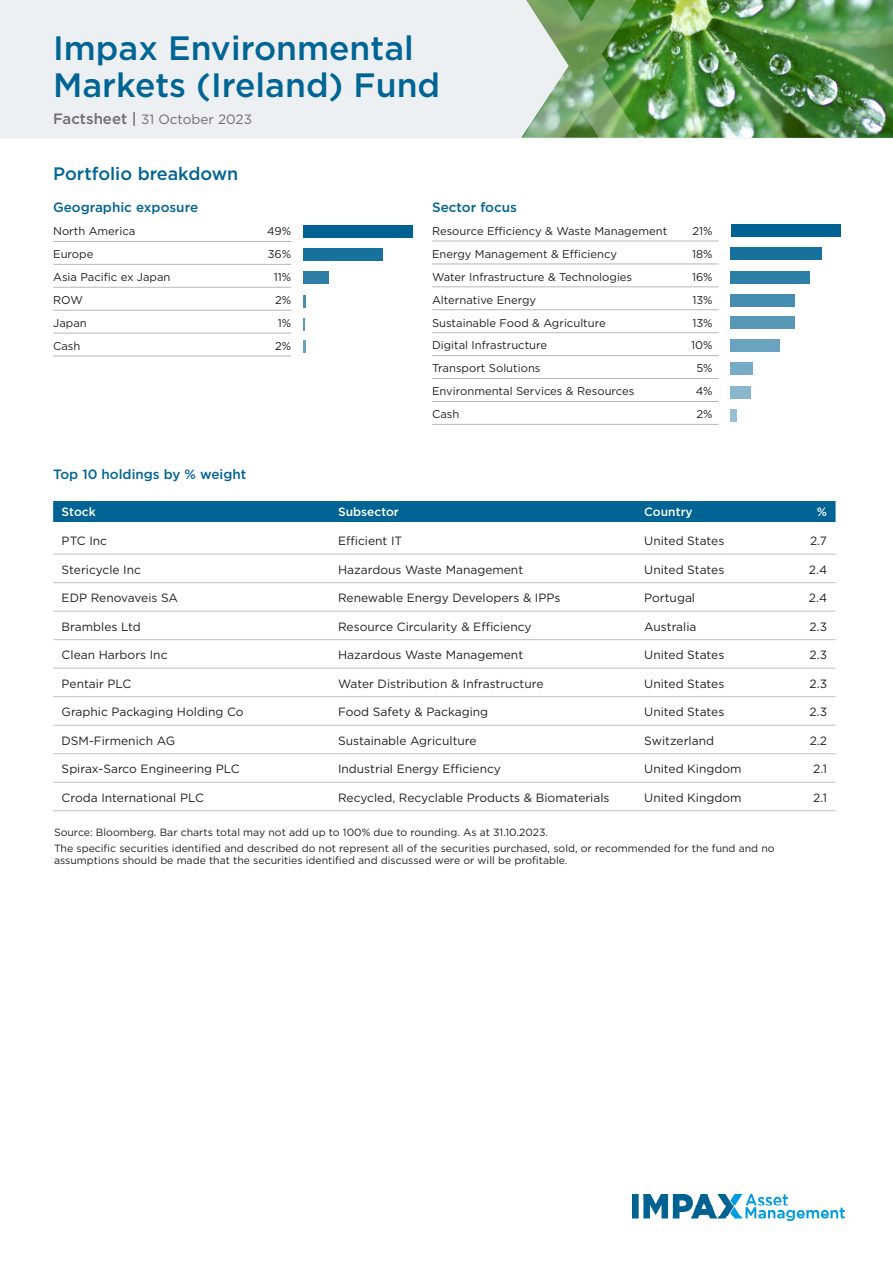
<style>
.page{position:relative;width:893px;height:1263px;background:#fff}
.page>*{position:absolute;margin:0;border:0;box-sizing:border-box;transform-origin:0 0}
.t1{font:500 33.75px/36.9px "Gotham";color:#006494}
.t2{font:500 18px "Gotham";color:#006494}
.t3{font:500 13.5px "Gotham";color:#006494}
.t4{font:13.5px "Gotham";color:#6c6d70}
.t5{font:12px "Gotham";color:#231f20}
.t6{font:500 12px "Gotham";color:#fff}
.t7{font:11.25px "Gotham";color:#231f20}
.t8{font:10.5px/16.2px "Gotham";color:#231f20}
.s1{font-weight:500;font-size:15px}
</style>
<div class="page">
<img style="left:632px;top:1195px;width:212px;height:26px">
<div style="left:53px;top:501px;width:783px;height:21px;background:#006494"></div>
<hr style="left:53px;top:554px;width:783px;height:1px;background:#c1c0c0">
<hr style="left:53px;top:582px;width:783px;height:1px;background:#c1c0c0">
<hr style="left:53px;top:611px;width:783px;height:1px;background:#c1c0c0">
<hr style="left:53px;top:639px;width:783px;height:1px;background:#c1c0c0">
<hr style="left:53px;top:668px;width:783px;height:1px;background:#c1c0c0">
<hr style="left:53px;top:696px;width:783px;height:1px;background:#c1c0c0">
<hr style="left:53px;top:725px;width:783px;height:1px;background:#c1c0c0">
<hr style="left:53px;top:753px;width:783px;height:1px;background:#c1c0c0">
<hr style="left:53px;top:782px;width:783px;height:1px;background:#c1c0c0">
<hr style="left:53px;top:810px;width:783px;height:1px;background:#c1c0c0">
<hr style="left:53px;top:241px;width:238px;height:1px;background:#b7b8bb">
<hr style="left:53px;top:264px;width:238px;height:1px;background:#b7b8bb">
<hr style="left:53px;top:287px;width:238px;height:1px;background:#b7b8bb">
<hr style="left:53px;top:310px;width:238px;height:1px;background:#b7b8bb">
<hr style="left:53px;top:333px;width:238px;height:1px;background:#b7b8bb">
<hr style="left:53px;top:356px;width:238px;height:1px;background:#b7b8bb">
<div style="left:303px;top:225px;width:110px;height:13px;background:#006293"></div>
<div style="left:303px;top:248px;width:80px;height:13px;background:#17719d"></div>
<div style="left:303px;top:271px;width:25px;height:13px;background:#2e7fa7"></div>
<svg style="left:303px;top:295px;width:3px;height:13px"></svg>
<svg style="left:303px;top:318px;width:1px;height:12px"></svg>
<svg style="left:303px;top:340px;width:3px;height:13px"></svg>
<div style="left:0;top:0;width:893px;height:139px;background:#edf0f2"></div>
<img style="left:521px;top:0;width:372px;height:138px">
<img style="left:522px;top:0;width:118px;height:138px">
<hr style="left:432px;top:241px;width:287px;height:1px;background:#b7b8bb">
<hr style="left:432px;top:264px;width:287px;height:1px;background:#b7b8bb">
<hr style="left:432px;top:287px;width:287px;height:1px;background:#b7b8bb">
<hr style="left:432px;top:309px;width:287px;height:1px;background:#b7b8bb">
<hr style="left:432px;top:332px;width:287px;height:1px;background:#b7b8bb">
<hr style="left:432px;top:355px;width:287px;height:1px;background:#b7b8bb">
<hr style="left:432px;top:378px;width:287px;height:1px;background:#b7b8bb">
<hr style="left:432px;top:401px;width:287px;height:1px;background:#b7b8bb">
<hr style="left:432px;top:424px;width:287px;height:1px;background:#b7b8bb">
<div style="left:730px;top:224px;width:110px;height:13px;background:#006293"></div>
<div style="left:730px;top:247px;width:91px;height:13px;background:#17719d"></div>
<div style="left:730px;top:271px;width:80px;height:13px;background:#2e7fa7"></div>
<div style="left:730px;top:294px;width:65px;height:12px;background:#458db1"></div>
<div style="left:730px;top:316px;width:65px;height:13px;background:#5798b8"></div>
<div style="left:730px;top:339px;width:50px;height:13px;background:#69a3c0"></div>
<div style="left:730px;top:362px;width:23px;height:13px;background:#78acc6"></div>
<div style="left:730px;top:386px;width:21px;height:13px;background:#88b6cd"></div>
<div style="left:730px;top:409px;width:7px;height:12px;background:#97bfd3"></div>
<h1 class="t1" style="left:53px;top:29px;width:389px">Impax Environmental<br>Markets (Ireland) Fund</h1>
<p class="t4" style="left:53px;top:110px;width:200px"><span class="s1">Factsheet |</span> 31 October 2023</p>
<h2 class="t2" style="left:53px;top:162px;width:187px">Portfolio breakdown</h2>
<p class="t3" style="left:53px;top:199px;width:147px">Geographic exposure</p>
<p class="t7" style="left:53px;top:224px;width:84px">North America</p>
<p class="t7" style="left:267px;top:224px;width:26px">49%</p>
<p class="t7" style="left:53px;top:247px;width:42px">Europe</p>
<p class="t7" style="left:268px;top:247px;width:25px">36%</p>
<p class="t7" style="left:53px;top:270px;width:119px">Asia Pacific ex Japan</p>
<p class="t7" style="left:274px;top:270px;width:19px">11%</p>
<p class="t7" style="left:53px;top:293px;width:31px">ROW</p>
<p class="t7" style="left:275px;top:293px;width:18px">2%</p>
<p class="t7" style="left:53px;top:316px;width:35px">Japan</p>
<p class="t7" style="left:278px;top:316px;width:15px">1%</p>
<p class="t7" style="left:53px;top:339px;width:29px">Cash</p>
<p class="t7" style="left:275px;top:339px;width:18px">2%</p>
<p class="t3" style="left:53px;top:465px;width:195px">Top 10 holdings by % weight</p>
<p class="t3" style="left:432px;top:198px;width:86px">Sector focus</p>
<p class="t7" style="left:432px;top:224px;width:237px">Resource Efficiency &amp; Waste Management</p>
<p class="t7" style="left:692px;top:224px;width:22px">21%</p>
<p class="t7" style="left:432px;top:247px;width:186px">Energy Management &amp; Efficiency</p>
<p class="t7" style="left:692px;top:247px;width:22px">18%</p>
<p class="t7" style="left:432px;top:269px;width:202px">Water Infrastructure &amp; Technologies</p>
<p class="t7" style="left:692px;top:269px;width:22px">16%</p>
<p class="t7" style="left:432px;top:292px;width:106px">Alternative Energy</p>
<p class="t7" style="left:692px;top:292px;width:22px">13%</p>
<p class="t7" style="left:432px;top:315px;width:175px">Sustainable Food &amp; Agriculture</p>
<p class="t7" style="left:692px;top:315px;width:22px">13%</p>
<p class="t7" style="left:432px;top:338px;width:117px">Digital Infrastructure</p>
<p class="t7" style="left:691px;top:338px;width:23px">10%</p>
<p class="t7" style="left:432px;top:361px;width:110px">Transport Solutions</p>
<p class="t7" style="left:696px;top:361px;width:18px">5%</p>
<p class="t7" style="left:432px;top:384px;width:204px">Environmental Services &amp; Resources</p>
<p class="t7" style="left:696px;top:384px;width:18px">4%</p>
<p class="t7" style="left:432px;top:407px;width:29px">Cash</p>
<p class="t7" style="left:697px;top:407px;width:18px">2%</p>
<p class="t6" style="left:62px;top:503px;width:36px">Stock</p>
<p class="t6" style="left:338px;top:503px;width:62px">Subsector</p>
<p class="t6" style="left:644px;top:503px;width:50px">Country</p>
<p class="t6" style="left:817px;top:503px;width:12px">%</p>
<p class="t5" style="left:62px;top:533px;width:47px">PTC Inc</p>
<p class="t5" style="left:338px;top:533px;width:66px">Efficient IT</p>
<p class="t5" style="left:644px;top:533px;width:82px">United States</p>
<p class="t5" style="left:810px;top:533px;width:19px">2.7</p>
<p class="t5" style="left:62px;top:562px;width:81px">Stericycle Inc</p>
<p class="t5" style="left:338px;top:562px;width:187px">Hazardous Waste Management</p>
<p class="t5" style="left:644px;top:562px;width:82px">United States</p>
<p class="t5" style="left:809px;top:562px;width:20px">2.4</p>
<p class="t5" style="left:62px;top:590px;width:118px">EDP Renovaveis SA</p>
<p class="t5" style="left:338px;top:590px;width:224px">Renewable Energy Developers &amp; IPPs</p>
<p class="t5" style="left:644px;top:590px;width:52px">Portugal</p>
<p class="t5" style="left:809px;top:590px;width:20px">2.4</p>
<p class="t5" style="left:62px;top:619px;width:81px">Brambles Ltd</p>
<p class="t5" style="left:338px;top:619px;width:195px">Resource Circularity &amp; Efficiency</p>
<p class="t5" style="left:644px;top:619px;width:54px">Australia</p>
<p class="t5" style="left:810px;top:619px;width:19px">2.3</p>
<p class="t5" style="left:62px;top:647px;width:107px">Clean Harbors Inc</p>
<p class="t5" style="left:338px;top:647px;width:187px">Hazardous Waste Management</p>
<p class="t5" style="left:644px;top:647px;width:82px">United States</p>
<p class="t5" style="left:810px;top:647px;width:19px">2.3</p>
<p class="t5" style="left:62px;top:676px;width:71px">Pentair PLC</p>
<p class="t5" style="left:338px;top:676px;width:207px">Water Distribution &amp; Infrastructure</p>
<p class="t5" style="left:644px;top:676px;width:82px">United States</p>
<p class="t5" style="left:810px;top:676px;width:19px">2.3</p>
<p class="t5" style="left:62px;top:704px;width:183px">Graphic Packaging Holding Co</p>
<p class="t5" style="left:338px;top:704px;width:152px">Food Safety &amp; Packaging</p>
<p class="t5" style="left:644px;top:704px;width:82px">United States</p>
<p class="t5" style="left:810px;top:704px;width:19px">2.3</p>
<p class="t5" style="left:62px;top:733px;width:115px">DSM-Firmenich AG</p>
<p class="t5" style="left:338px;top:733px;width:140px">Sustainable Agriculture</p>
<p class="t5" style="left:644px;top:733px;width:71px">Switzerland</p>
<p class="t5" style="left:810px;top:733px;width:19px">2.2</p>
<p class="t5" style="left:62px;top:761px;width:179px">Spirax-Sarco Engineering PLC</p>
<p class="t5" style="left:338px;top:761px;width:164px">Industrial Energy Efficiency</p>
<p class="t5" style="left:644px;top:761px;width:99px">United Kingdom</p>
<p class="t5" style="left:813px;top:761px;width:15px">2.1</p>
<p class="t5" style="left:62px;top:790px;width:144px">Croda International PLC</p>
<p class="t5" style="left:338px;top:790px;width:273px">Recycled, Recyclable Products &amp; Biomaterials</p>
<p class="t5" style="left:644px;top:790px;width:99px">United Kingdom</p>
<p class="t5" style="left:813px;top:790px;width:15px">2.1</p>
<p class="t8" style="left:54px;top:823px;width:722px">Source: Bloomberg. Bar charts total may not add up to 100% due to rounding. As at 31.10.2023.<br>The specific securities identified and described do not represent all of the securities purchased, sold, or recommended for the fund and no</p>
<p class="t8" style="left:54px;top:852px;width:515px">assumptions should be made that the securities identified and discussed were or will be profitable.</p>
</div>
